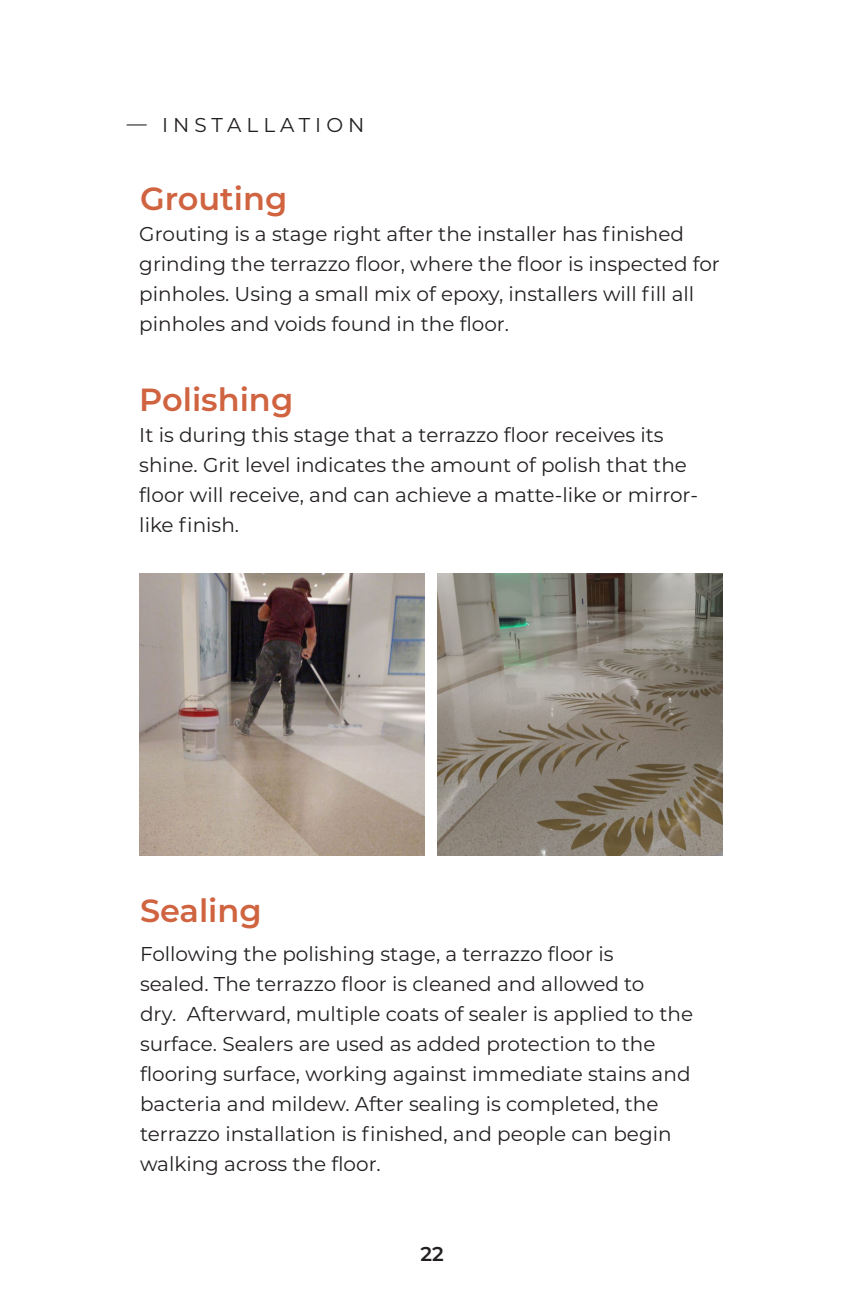
<style>
.page{position:relative;width:864px;height:1296px;background:#fff}
.page>*{position:absolute;margin:0;border:0;box-sizing:border-box;transform-origin:0 0}
.Pull_Quote_Teaser{font:600 32px "Montserrat";color:#d06340}
.Body_Text{font:20px/30px "Montserrat";color:#231f20}
.Small_Header_Subheader{font:20px "Montserrat";letter-spacing:.25em;color:#231f20}
.t1{font:600 20px "Montserrat";color:#231f20}
</style>
<div class="page">
<img style="left:139px;top:573px;width:285px;height:282px">
<img style="left:438px;top:573px;width:284px;height:282px">
<p class="Small_Header_Subheader" style="left:127px;top:111px;width:239px">— INSTALLATION</p>
<p class="Pull_Quote_Teaser" style="left:140px;top:175px;width:149px">Grouting</p>
<p class="Body_Text" style="left:139px;top:218px;width:582px">Grouting is a stage right after the installer has finished grinding the terrazzo floor, where the floor is inspected for pinholes. Using a small mix of epoxy, installers will fill all pinholes and voids found in the floor.</p>
<p class="Pull_Quote_Teaser" style="left:139px;top:377px;width:155px">Polishing</p>
<p class="Body_Text" style="left:139px;top:420px;width:560px">It is during this stage that a terrazzo floor receives its shine. Grit level indicates the amount of polish that the floor will receive, and can achieve a matte-like or mirror&shy;like finish.</p>
<p class="Pull_Quote_Teaser" style="left:140px;top:887px;width:123px">Sealing</p>
<p class="Body_Text" style="left:140px;top:938px;width:555px">Following the polishing stage, a terrazzo floor is<br>sealed. The terrazzo floor is cleaned and allowed to<br>dry. Afterward, multiple coats of sealer is applied to the surface. Sealers are used as added protection to the flooring surface, working against immediate stains and bacteria and mildew. After sealing is completed, the terrazzo installation is finished, and people can begin walking across the floor.</p>
<p class="t1" style="left:420px;top:1240px;width:25px">22</p>
</div>
